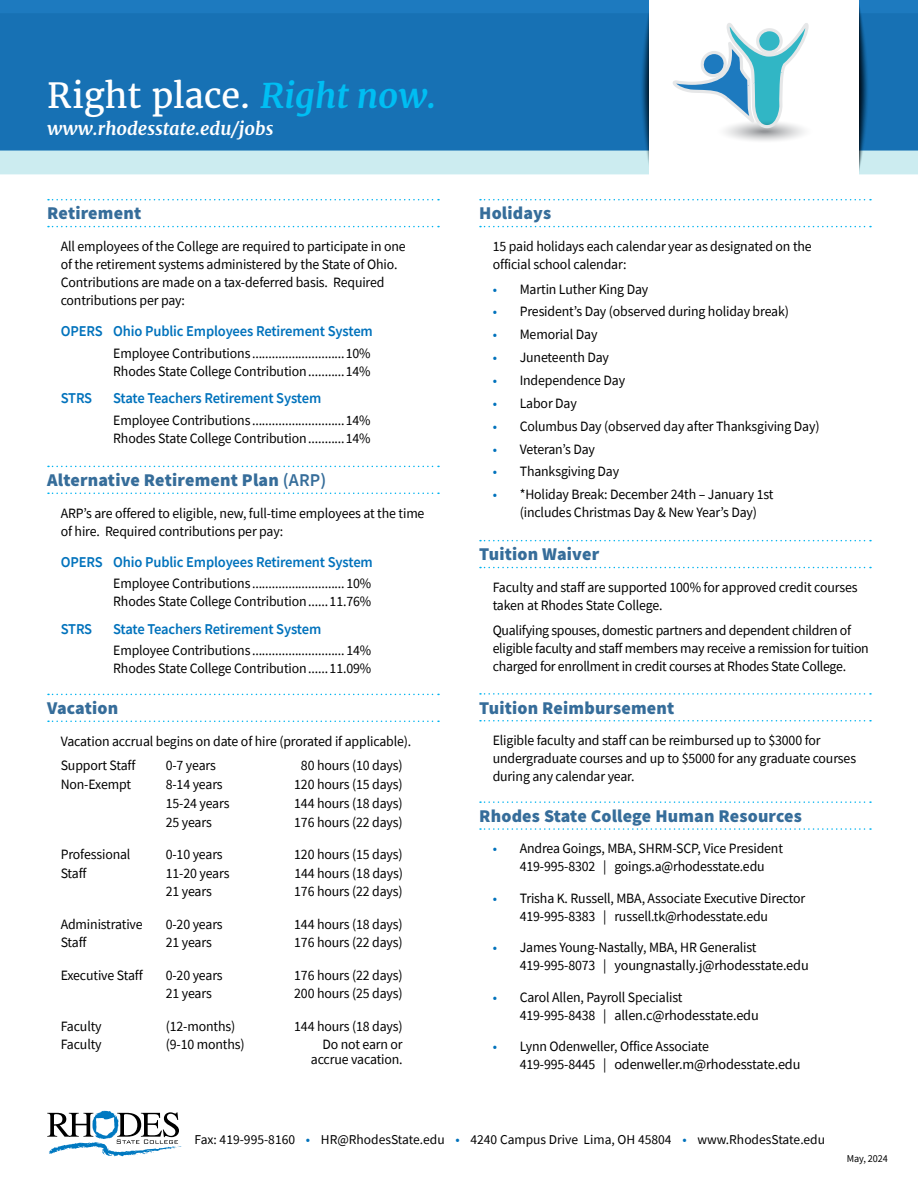
<style>
.page{position:relative;width:918px;height:1188px;background:#fff}
.page>*{position:absolute;margin:0;border:0;box-sizing:border-box;transform-origin:0 0}
.t1{font:34.2px "Merriweather";color:#fff}
.t2{font:900 18px "Source Sans Pro";letter-spacing:.01em;color:#366d9a}
.t3{font:italic 700 18px "Merriweather";color:#fff}
.t4{font:600 15px "Source Sans Pro";letter-spacing:-.01em;color:#0072bc}
.t5{font:14.25px/18px "Source Sans Pro";letter-spacing:-.01em;color:#000}
.t6{font:13.5px "Source Sans Pro";color:#000}
.t7{font:10.5px "Source Sans Pro";letter-spacing:-.01em;color:#000}
.s1{font-weight:700;font-style:italic;color:#00bef3}
.s2{font-weight:600}
.s3{color:#0072bc}
.s4{font-size:14.25px;color:#0072bc}
</style>
<div class="page">
<div style="left:0;top:0;width:918px;height:13px;background:#1d7abf"></div>
<svg style="left:0;top:13px;width:918px;height:161px;background:#3182bc"></svg>
<svg style="left:641px;top:0;width:228px;height:175px"></svg>
<svg style="left:480px;top:199px;width:391px;height:1px"></svg>
<svg style="left:480px;top:226px;width:391px;height:1px"></svg>
<svg style="left:480px;top:540px;width:391px;height:1px"></svg>
<svg style="left:480px;top:567px;width:391px;height:1px"></svg>
<svg style="left:480px;top:693px;width:391px;height:2px"></svg>
<svg style="left:480px;top:720px;width:391px;height:2px"></svg>
<svg style="left:480px;top:801px;width:391px;height:2px"></svg>
<svg style="left:480px;top:828px;width:391px;height:2px"></svg>
<svg style="left:47px;top:1111px;width:134px;height:46px"></svg>
<svg style="left:48px;top:199px;width:391px;height:1px"></svg>
<svg style="left:48px;top:226px;width:391px;height:1px"></svg>
<svg style="left:48px;top:466px;width:391px;height:1px"></svg>
<svg style="left:48px;top:493px;width:391px;height:1px"></svg>
<svg style="left:48px;top:694px;width:391px;height:1px"></svg>
<svg style="left:48px;top:721px;width:391px;height:1px"></svg>
<h1 class="t1" style="left:47px;top:75px;width:391px">Right place. <span class="s1">Right now.</span></h1>
<p class="t3" style="left:47px;top:116px;width:228px">www.rhodesstate.edu/jobs</p>
<p class="t2" style="left:47px;top:201px;width:96px">Retirement</p>
<p class="t5" style="left:61px;top:237px;width:347px">All employees of the College are required to participate in one of the retirement systems administered by the State of Ohio.<br>Contributions are made on a tax-deferred basis. Required contributions per pay:</p>
<p class="t4" style="left:61px;top:322px;width:314px">OPERS Ohio Public Employees Retirement System</p>
<p class="t5" style="left:113px;top:344px;width:259px">Employee Contributions ............................10%<br>Rhodes State College Contribution...........14%</p>
<p class="t4" style="left:61px;top:388px;width:33px">STRS</p>
<p class="t4" style="left:113px;top:388px;width:210px">State Teachers Retirement System</p>
<p class="t5" style="left:113px;top:411px;width:259px">Employee Contributions ............................14%<br>Rhodes State College Contribution...........14%</p>
<p class="t2" style="left:47px;top:468px;width:281px">Alternative Retirement Plan <span class="s2">(ARP)</span></p>
<p class="t5" style="left:61px;top:504px;width:365px">ARP’s are offered to eligible, new, full-time employees at the time of hire. Required contributions per pay:</p>
<p class="t4" style="left:61px;top:552px;width:314px">OPERS Ohio Public Employees Retirement System</p>
<p class="t5" style="left:113px;top:574px;width:259px">Employee Contributions ............................10%<br>Rhodes State College Contribution......11.76%</p>
<p class="t4" style="left:61px;top:619px;width:33px">STRS</p>
<p class="t4" style="left:113px;top:619px;width:210px">State Teachers Retirement System</p>
<p class="t5" style="left:113px;top:641px;width:259px">Employee Contributions ............................14%<br>Rhodes State College Contribution......11.09%</p>
<p class="t2" style="left:47px;top:696px;width:73px">Vacation</p>
<p class="t5" style="left:61px;top:728px;width:352px;line-height:24.8px">Vacation accrual begins on date of hire (prorated if applicable).<br>Support Staff</p>
<p class="t5" style="left:166px;top:756px;width:52px">0-7 years</p>
<p class="t5" style="left:301px;top:756px;width:103px">80 hours (10 days)</p>
<p class="t5" style="left:61px;top:775px;width:72px">Non-Exempt</p>
<p class="t5" style="left:166px;top:775px;width:58px">8-14 years</p>
<p class="t5" style="left:294px;top:775px;width:110px">120 hours (15 days)</p>
<p class="t5" style="left:166px;top:794px;width:65px">15-24 years</p>
<p class="t5" style="left:294px;top:794px;width:110px">144 hours (18 days)</p>
<p class="t5" style="left:166px;top:813px;width:48px">25 years</p>
<p class="t5" style="left:294px;top:813px;width:110px">176 hours (22 days)</p>
<p class="t5" style="left:61px;top:845px;width:71px">Professional</p>
<p class="t5" style="left:166px;top:845px;width:58px">0-10 years</p>
<p class="t5" style="left:294px;top:845px;width:110px">120 hours (15 days)</p>
<p class="t5" style="left:61px;top:864px;width:27px">Staff</p>
<p class="t5" style="left:166px;top:864px;width:65px">11-20 years</p>
<p class="t5" style="left:294px;top:864px;width:110px">144 hours (18 days)</p>
<p class="t5" style="left:166px;top:882px;width:48px">21 years</p>
<p class="t5" style="left:294px;top:882px;width:110px">176 hours (22 days)</p>
<p class="t5" style="left:61px;top:915px;width:83px">Administrative</p>
<p class="t5" style="left:166px;top:915px;width:58px">0-20 years</p>
<p class="t5" style="left:294px;top:915px;width:110px">144 hours (18 days)</p>
<p class="t5" style="left:61px;top:933px;width:27px">Staff</p>
<p class="t5" style="left:166px;top:933px;width:48px">21 years</p>
<p class="t5" style="left:294px;top:933px;width:110px">176 hours (22 days)</p>
<p class="t5" style="left:61px;top:966px;width:84px">Executive Staff</p>
<p class="t5" style="left:166px;top:966px;width:58px">0-20 years</p>
<p class="t5" style="left:294px;top:966px;width:110px">176 hours (22 days)</p>
<p class="t5" style="left:166px;top:984px;width:48px">21 years</p>
<p class="t5" style="left:294px;top:984px;width:110px">200 hours (25 days)</p>
<p class="t5" style="left:61px;top:1017px;width:42px">Faculty</p>
<p class="t5" style="left:166px;top:1017px;width:71px">(12-months)</p>
<p class="t5" style="left:294px;top:1017px;width:110px">144 hours (18 days)</p>
<p class="t5" style="left:61px;top:1035px;width:42px">Faculty</p>
<p class="t5" style="left:166px;top:1035px;width:80px">(9-10 months)</p>
<p class="t5" style="left:311px;top:1037px;width:93px;line-height:15px;text-align:right">Do not earn or accrue vacation.</p>
<p class="t2" style="left:479px;top:201px;width:74px">Holidays</p>
<p class="t5" style="left:493px;top:237px;width:321px">15 paid holidays each calendar year as designated on the official school calendar:</p>
<p class="t5" style="left:493px;top:280px;width:157px"><span class="s3">•</span> Martin Luther King Day</p>
<p class="t5" style="left:493px;top:303px;width:298px"><span class="s3">•</span> President’s Day (observed during holiday break)</p>
<p class="t5" style="left:493px;top:326px;width:106px"><span class="s3">•</span> Memorial Day</p>
<p class="t5" style="left:493px;top:348px;width:118px"><span class="s3">•</span> Juneteenth Day</p>
<p class="t5" style="left:493px;top:371px;width:134px"><span class="s3">•</span> Independence Day</p>
<p class="t5" style="left:493px;top:394px;width:86px"><span class="s3">•</span> Labor Day</p>
<p class="t5" style="left:493px;top:417px;width:328px"><span class="s3">•</span> Columbus Day (observed day after Thanksgiving Day)</p>
<p class="t5" style="left:493px;top:440px;width:104px"><span class="s3">•</span> Veteran’s Day</p>
<p class="t5" style="left:493px;top:463px;width:128px"><span class="s3">•</span> Thanksgiving Day</p>
<p class="t5" style="left:520px;top:486px;width:255px;text-indent:-27px"><span class="s3">•</span> *Holiday Break: December 24th – January 1st (includes Christmas Day &amp; New Year’s Day)</p>
<p class="t2" style="left:479px;top:542px;width:121px">Tuition Waiver</p>
<p class="t5" style="left:493px;top:578px;width:366px">Faculty and staff are supported 100% for approved credit courses taken at Rhodes State College.</p>
<p class="t5" style="left:493px;top:621px;width:378px">Qualifying spouses, domestic partners and dependent children of eligible faculty and staff members may receive a remission for tuition charged for enrollment in credit courses at Rhodes State College.</p>
<p class="t2" style="left:479px;top:695px;width:197px">Tuition Reimbursement</p>
<p class="t5" style="left:493px;top:731px;width:365px">Eligible faculty and staff can be reimbursed up to $3000 for undergraduate courses and up to $5000 for any graduate courses during any calendar year.</p>
<p class="t2" style="left:479px;top:803px;width:324px">Rhodes State College Human Resources</p>
<p class="t5" style="left:520px;top:840px;width:265px;text-indent:-27px"><span class="s3">•</span> Andrea Goings, MBA, SHRM-SCP, Vice President<br>419-995-8302 | goings.a@rhodesstate.edu</p>
<p class="t5" style="left:520px;top:889px;width:287px;text-indent:-27px"><span class="s3">•</span> Trisha K. Russell, MBA, Associate Executive Director<br>419-995-8383 | russell.tk@rhodesstate.edu</p>
<p class="t5" style="left:520px;top:939px;width:291px;text-indent:-27px"><span class="s3">•</span> James Young-Nastally, MBA, HR Generalist<br>419-995-8073 | youngnastally.j@rhodesstate.edu</p>
<p class="t5" style="left:520px;top:988px;width:241px;text-indent:-27px"><span class="s3">•</span> Carol Allen, Payroll Specialist<br>419-995-8438 | allen.c@rhodesstate.edu</p>
<p class="t5" style="left:520px;top:1038px;width:282px;text-indent:-27px"><span class="s3">•</span> Lynn Odenweller, Office Associate<br>419-995-8445 | odenweller.m@rhodesstate.edu</p>
<p class="t6" style="left:195px;top:1131px;width:632px">Fax: 419-995-8160 <span class="s4">•</span> HR@RhodesState.edu <span class="s4">•</span> 4240 Campus Drive Lima, OH 45804 <span class="s4">•</span> www.RhodesState.edu</p>
<p class="t7" style="left:847px;top:1152px;width:42px">May, 2024</p>
</div>
